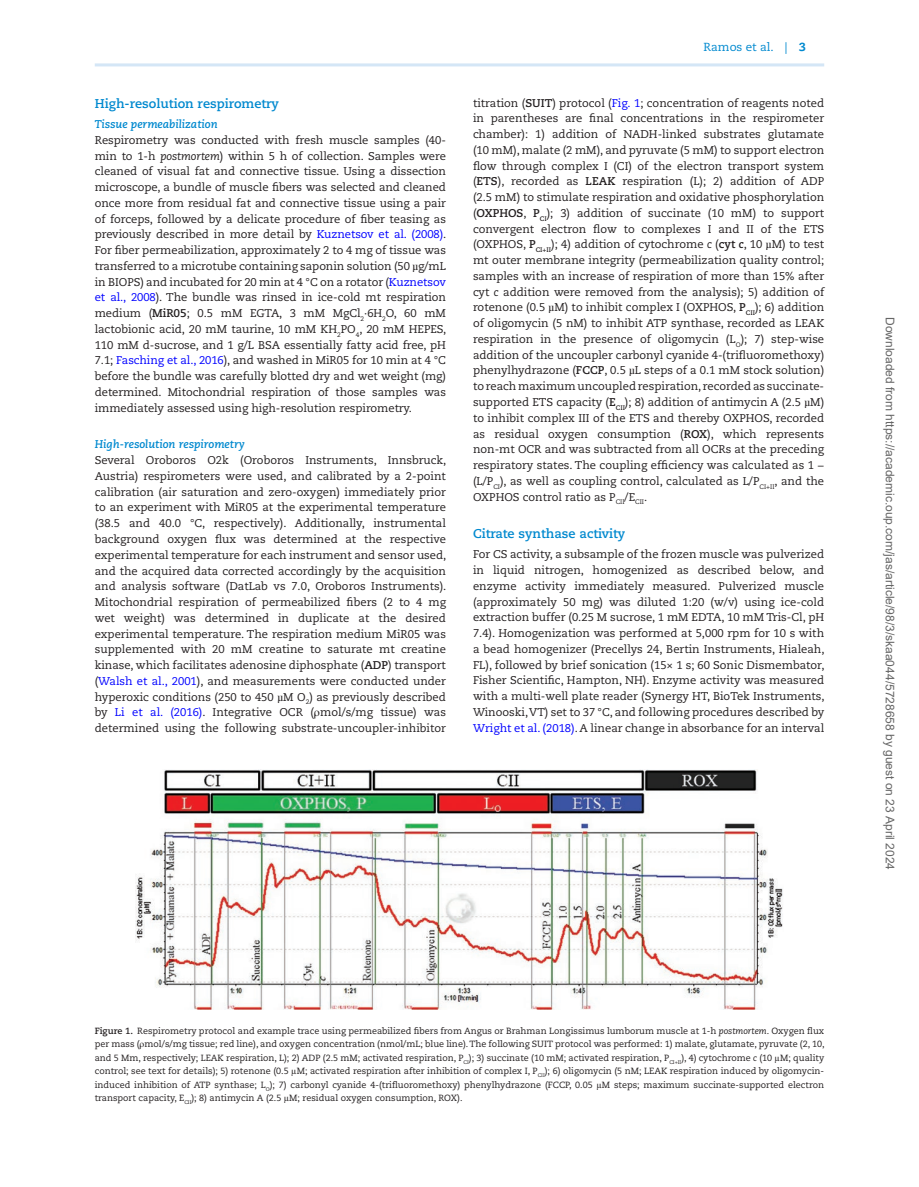
<style>
.page{position:relative;width:919px;height:1187px;background:#fff}
.page>*{position:absolute;margin:0;border:0;box-sizing:border-box;transform-origin:0 0}
.t1{font:700 12.75px "Caecilia LT Std";color:#0089cf}
.t2{font:12px "Arial";color:#666}
.t3{font:11.7px "Caecilia LT Std";color:#0089cf}
.t4{font:11.25px/15.8px "Caecilia LT Std";color:#231f20;text-align:justify}
.t5{font:italic 700 11.25px "Caecilia LT Std";color:#0089cf}
.t6{font:9px/13.5px "Caecilia LT Std";color:#231f20;text-align:justify}
.s1{font-style:italic}
.s2{color:#00f}
.s3{font-family:"Gandhari Unicode"}
.s4{font-weight:700}
.s5{font-weight:800}
.s6{font-weight:700;font-style:italic}
</style>
<div class="page">
<hr style="left:95px;top:63px;width:729px;height:3px;background:#d4e6f6">
<img style="left:135px;top:769px;width:648px;height:240px">
<p class="t1" style="left:95px;top:96px;width:186px">High-resolution respirometry</p>
<p class="t5" style="left:95px;top:117px;width:124px">Tissue permeabilization</p>
<p class="t4" style="left:95px;top:132px;width:353px">Respirometry was conducted with fresh muscle samples (40- min to 1-h <span class="s1">postmortem</span>) within 5 h of collection. Samples were cleaned of visual fat and connective tissue. Using a dissection microscope, a bundle of muscle fibers was selected and cleaned once more from residual fat and connective tissue using a pair of forceps, followed by a delicate procedure of fiber teasing as previously described in more detail by <span class="s2">Kuznetsov et al. (2008)</span>.<br>For fiber permeabilization, approximately 2 to 4 mg of tissue was transferred to a microtube containing saponin solution (50 <span class="s3">µ</span>g/mL in BIOPS) and incubated for 20 min at 4 °C on a rotator (<span class="s2">Kuznetsov et al., 2008</span>). The bundle was rinsed in ice-cold mt respiration medium (<span class="s4">MiR05</span>; 0.5 mM EGTA, 3 mM MgCl<sub>2</sub>·6H<sub>2</sub>O, 60 mM lactobionic acid, 20 mM taurine, 10 mM KH<sub>2</sub>PO<sub>4</sub>, 20 mM HEPES, 110 mM d-sucrose, and 1 g/L BSA essentially fatty acid free, pH 7.1; <span class="s2">Fasching et al., 2016</span>), and washed in MiR05 for 10 min at 4 °C before the bundle was carefully blotted dry and wet weight (mg) determined. Mitochondrial respiration of those samples was immediately assessed using high-resolution respirometry.</p>
<p class="t5" style="left:95px;top:438px;width:151px">High-resolution respirometry</p>
<p class="t4" style="left:95px;top:452px;width:353px">Several Oroboros O2k (Oroboros Instruments, Innsbruck, Austria) respirometers were used, and calibrated by a 2-point calibration (air saturation and zero-oxygen) immediately prior to an experiment with MiR05 at the experimental temperature (38.5 and 40.0 °C, respectively). Additionally, instrumental background oxygen flux was determined at the respective experimental temperature for each instrument and sensor used, and the acquired data corrected accordingly by the acquisition and analysis software (DatLab vs 7.0, Oroboros Instruments).<br>Mitochondrial respiration of permeabilized fibers (2 to 4 mg wet weight) was determined in duplicate at the desired experimental temperature. The respiration medium MiR05 was supplemented with 20 mM creatine to saturate mt creatine kinase, which facilitates adenosine diphosphate (<span class="s4">ADP</span>) transport (<span class="s2">Walsh et al., 2001</span>), and measurements were conducted under hyperoxic conditions (250 to 450 <span class="s3">µ</span>M O<sub>2</sub>) as previously described by <span class="s2">Li et al. (2016)</span>. Integrative OCR (<span class="s3">ρ</span>mol/s/mg tissue) was determined using the following substrate-uncoupler-inhibitor</p>
<p class="t3" style="left:703px;top:41px;width:104px">Ramos et al. | <span class="s5">3</span></p>
<p class="t4" style="left:473px;top:95px;width:353px">titration (<span class="s4">SUIT</span>) protocol (<span class="s2">Fig. 1</span>; concentration of reagents noted in parentheses are final concentrations in the respirometer chamber): 1) addition of NADH-linked substrates glutamate (10 mM), malate (2 mM), and pyruvate (5 mM) to support electron flow through complex I (CI) of the electron transport system (<span class="s4">ETS</span>), recorded as <span class="s4">LEAK</span> respiration (L); 2) addition of ADP (2.5 mM) to stimulate respiration and oxidative phosphorylation (<span class="s4">OXPHOS</span>, <span class="s4">P</span><sub>CI</sub>); 3) addition of succinate (10 mM) to support convergent electron flow to complexes I and II of the ETS (OXPHOS, <span class="s4">P</span><sub>CI+II</sub>); 4) addition of cytochrome <span class="s1">c</span> (<span class="s4">cyt</span> <span class="s6">c</span>, 10 <span class="s3">µ</span>M) to test mt outer membrane integrity (permeabilization quality control; samples with an increase of respiration of more than 15% after cyt <span class="s1">c</span> addition were removed from the analysis); 5) addition of rotenone (0.5 <span class="s3">µ</span>M) to inhibit complex I (OXPHOS, <span class="s4">P</span><sub>CII</sub>); 6) addition of oligomycin (5 nM) to inhibit ATP synthase, recorded as LEAK respiration in the presence of oligomycin (L<sub>O</sub>); 7) step-wise addition of the uncoupler carbonyl cyanide 4-(trifluoromethoxy) phenylhydrazone (<span class="s4">FCCP</span>, 0.5 <span class="s3">µ</span>L steps of a 0.1 mM stock solution) to reach maximum uncoupled respiration, recorded as succinate&shy;supported ETS capacity (<span class="s4">E</span><sub>CII</sub>); 8) addition of antimycin A (2.5 <span class="s3">µ</span>M) to inhibit complex III of the ETS and thereby OXPHOS, recorded as residual oxygen consumption (<span class="s4">ROX</span>), which represents non-mt OCR and was subtracted from all OCRs at the preceding respiratory states. The coupling efficiency was calculated as 1 − (L/P<sub>CI</sub>), as well as coupling control, calculated as L/P<sub>CI+II</sub>, and the OXPHOS control ratio as P<sub>CII</sub>/E<sub>CII</sub>.</p>
<p class="t1" style="left:473px;top:526px;width:154px">Citrate synthase activity</p>
<p class="t4" style="left:473px;top:546px;width:353px">For CS activity, a subsample of the frozen muscle was pulverized in liquid nitrogen, homogenized as described below, and enzyme activity immediately measured. Pulverized muscle (approximately 50 mg) was diluted 1:20 (w/v) using ice-cold extraction buffer (0.25 M sucrose, 1 mM EDTA, 10 mM Tris-Cl, pH 7.4). Homogenization was performed at 5,000 rpm for 10 s with a bead homogenizer (Precellys 24, Bertin Instruments, Hialeah, FL), followed by brief sonication (15<span class="s3">×</span> 1 s; 60 Sonic Dismembator, Fisher Scientific, Hampton, NH). Enzyme activity was measured with a multi-well plate reader (Synergy HT, BioTek Instruments, Winooski, VT) set to 37 °C, and following procedures described by <span class="s2">Wright et al. (2018)</span>. A linear change in absorbance for an interval</p>
<p class="t2" style="left:894px;top:317px;width:554px;rotate:90deg">Downloaded from https://academic.oup.com/jas/article/98/3/skaa044/5728658 by guest on 23 April 2024</p>
<p class="t6" style="left:95px;top:1023px;width:731px"><span class="s4">Figure 1.</span> Respirometry protocol and example trace using permeabilized fibers from Angus or Brahman Longissimus lumborum muscle at 1-h <span class="s1">postmortem</span>. Oxygen flux per mass (<span class="s3">ρ</span>mol/s/mg tissue; red line), and oxygen concentration (nmol/mL; blue line). The following SUIT protocol was performed: 1) malate, glutamate, pyruvate (2, 10, and 5 Mm, respectively; LEAK respiration, L); 2) ADP (2.5 mM; activated respiration, P<sub>CI</sub>); 3) succinate (10 mM; activated respiration, P<sub>CI+II</sub>), 4) cytochrome <span class="s1">c</span> (10 <span class="s3">μ</span>M; quality control; see text for details); 5) rotenone (0.5 <span class="s3">μ</span>M; activated respiration after inhibition of complex I, P<sub>CII</sub>); 6) oligomycin (5 nM; LEAK respiration induced by oligomycin&shy;induced inhibition of ATP synthase; L<sub>O</sub>); 7) carbonyl cyanide 4-(trifluoromethoxy) phenylhydrazone (FCCP, 0.05 <span class="s3">μ</span>M steps; maximum succinate-supported electron transport capacity, E<sub>CII</sub>); 8) antimycin A (2.5 <span class="s3">μ</span>M; residual oxygen consumption, ROX).</p>
</div>
